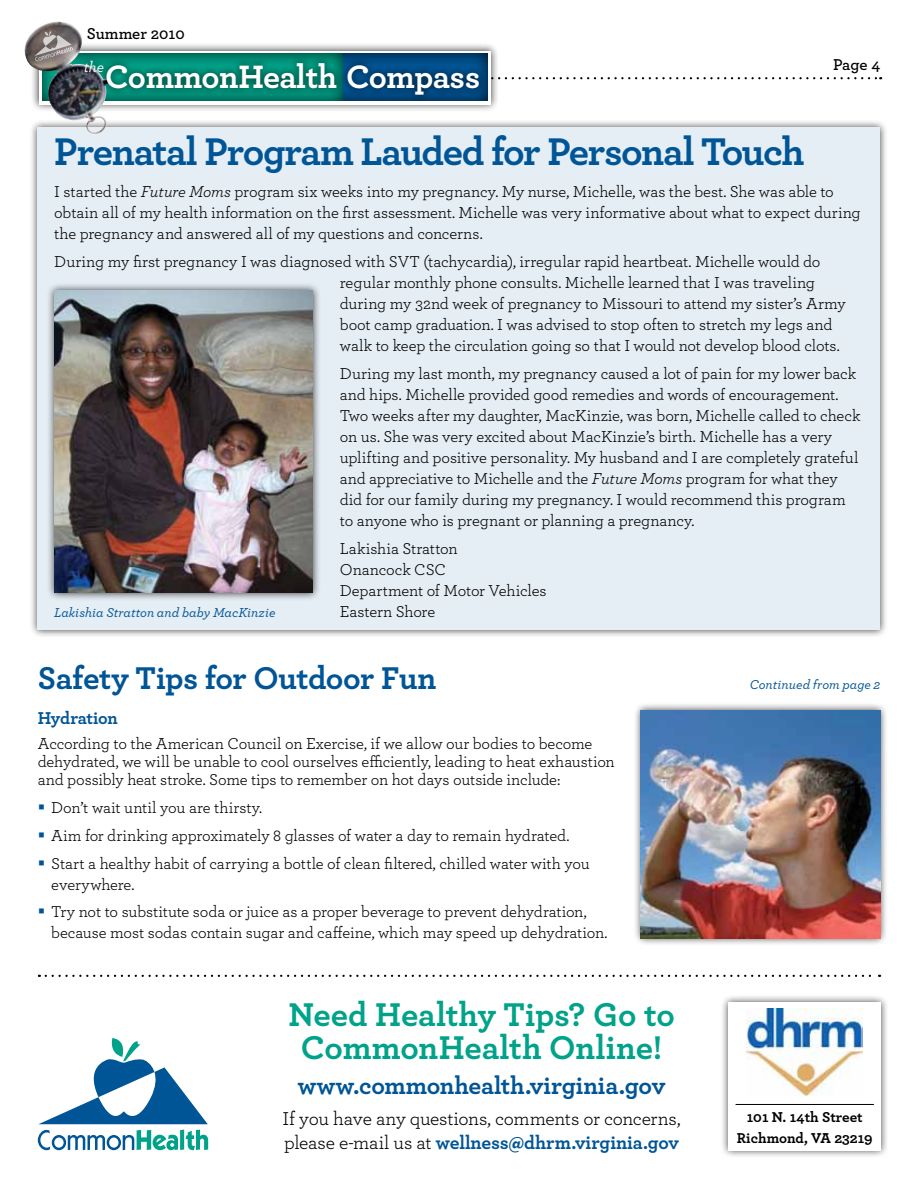
<style>
.page{position:relative;width:918px;height:1188px;background:#fff}
.page>*{position:absolute;margin:0;border:0;box-sizing:border-box;transform-origin:0 0}
.t1{font:700 40.5px "Archer";letter-spacing:-.04em;color:#005596}
.t2{font:700 34.5px/33px "Archer";color:#00a389;text-align:center}
.t3{font:700 33.9px "Archer";letter-spacing:-.015em;color:#fff}
.t4{font:700 33px "Archer";letter-spacing:-.015em;color:#005596}
.t5{font:700 25.5px "Archer";letter-spacing:-.01em;color:#005596}
.t6{font:19.5px/24px "Archer";letter-spacing:-.015em;color:#000}
.t7{font:700 18px "Archer";letter-spacing:-.015em;color:#005596}
.t8{font:16.5px/21px "Archer";letter-spacing:-.01em;color:#000}
.t9{font:600 16.5px "Archer";color:#000}
.t10{font:italic 500 15.3px "Archer";color:#fff}
.t11{font:700 15px/21px "Archer";color:#000;text-align:center}
.t12{font:italic 500 13.5px "Archer";color:#005596}
.s1{font-style:italic}
.s2{font-weight:700;color:#005596}
</style>
<div class="page">
<div style="left:30px;top:120px;width:859px;height:518px;background:#000;opacity:.75"></div>
<div style="left:38px;top:128px;width:842px;height:502px;background:#e6eef5"></div>
<svg style="left:46px;top:975px;width:834px;height:2px"></svg>
<svg style="left:499px;top:77px;width:382px;height:2px"></svg>
<div style="left:31px;top:42px;width:468px;height:71px;background:#000;opacity:.75"></div>
<div style="left:39px;top:51px;width:452px;height:53px;background:#fff"></div>
<div style="left:328px;top:53px;width:162px;height:51px;background:#000;opacity:.75"></div>
<div style="left:41px;top:53px;width:302px;height:51px;background:#000;opacity:.75"></div>
<img style="left:24px;top:21px;width:86px;height:114px">
<svg style="left:34px;top:31px;width:39px;height:31px"></svg>
<div style="left:76px;top:53px;width:34px;height:26px;background:#000;opacity:.75"></div>
<div style="left:99px;top:55px;width:387px;height:47px;background:#000;opacity:.75"></div>
<div style="left:720px;top:994px;width:169px;height:164px;background:#000;opacity:.75"></div>
<div style="left:729px;top:1002px;width:152px;height:148px;background:#fff"></div>
<img style="left:747px;top:1009px;width:116px;height:88px">
<hr style="left:736px;top:1104px;width:138px;height:1px;background:#000">
<svg style="left:38px;top:1038px;width:170px;height:112px"></svg>
<div style="left:46px;top:283px;width:275px;height:318px;background:#000;opacity:.75"></div>
<img style="left:54px;top:291px;width:259px;height:302px">
<div style="left:633px;top:702px;width:256px;height:244px;background:#000;opacity:.75"></div>
<img style="left:641px;top:710px;width:239px;height:228px">
<p class="t9" style="left:87px;top:22px;width:100px">Summer 2010</p>
<p class="t10" style="left:84px;top:56px;width:22px">the</p>
<h3 class="t3" style="left:105px;top:50px;width:377px">CommonHealth Compass</h3>
<h1 class="t1" style="left:54px;top:120px;width:752px">Prenatal Program Lauded for Personal Touch</h1>
<p class="t9" style="left:833px;top:52px;width:49px">Page 4</p>
<p class="t8" style="left:54px;top:180px;width:808px">I started the <span class="s1">Future Moms</span> program six weeks into my pregnancy. My nurse, Michelle, was the best. She was able to obtain all of my health information on the first assessment. Michelle was very informative about what to expect during the pregnancy and answered all of my questions and concerns.</p>
<p class="t8" style="left:340px;top:250px;width:507px;text-indent:-286px">During my first pregnancy I was diagnosed with SVT (tachycardia), irregular rapid heartbeat. Michelle would do regular monthly phone consults. Michelle learned that I was traveling during my 32nd week of pregnancy to Missouri to attend my sister’s Army boot camp graduation. I was advised to stop often to stretch my legs and walk to keep the circulation going so that I would not develop blood clots.</p>
<p class="t8" style="left:340px;top:362px;width:522px">During my last month, my pregnancy caused a lot of pain for my lower back and hips. Michelle provided good remedies and words of encouragement.<br>Two weeks after my daughter, MacKinzie, was born, Michelle called to check on us. She was very excited about MacKinzie’s birth. Michelle has a very uplifting and positive personality. My husband and I are completely grateful and appreciative to Michelle and the <span class="s1">Future Moms</span> program for what they did for our family during my pregnancy. I would recommend this program to anyone who is pregnant or planning a pregnancy.</p>
<p class="t8" style="left:340px;top:537px;width:208px">Lakishia Stratton<br>Onancock CSC<br>Department of Motor Vehicles<br>Eastern Shore</p>
<p class="t12" style="left:54px;top:602px;width:223px">Lakishia Stratton and baby MacKinzie</p>
<h3 class="t4" style="left:38px;top:652px;width:400px">Safety Tips for Outdoor Fun</h3>
<p class="t7" style="left:38px;top:704px;width:82px">Hydration</p>
<p class="t8" style="left:38px;top:734px;width:579px;line-height:18px">According to the American Council on Exercise, if we allow our bodies to become dehydrated, we will be unable to cool ourselves efficiently, leading to heat exhaustion and possibly heat stroke. Some tips to remember on hot days outside include:</p>
<p class="t8" style="left:51px;top:793px;width:540px;line-height:27.8px">Don’t wait until you are thirsty.<br>Aim for drinking approximately 8 glasses of water a day to remain hydrated.<br>Start a healthy habit of carrying a bottle of clean filtered, chilled water with you</p>
<p class="t8" style="left:51px;top:869px;width:537px;line-height:27.8px">everywhere.<br>Try not to substitute soda or juice as a proper beverage to prevent dehydration,</p>
<p class="t8" style="left:51px;top:922px;width:558px">because most sodas contain sugar and caffeine, which may speed up dehydration.</p>
<h2 class="t2" style="left:288px;top:995px;width:388px">Need Healthy Tips? Go to<br>CommonHealth Online!</h2>
<h3 class="t5" style="left:298px;top:1065px;width:369px">www.commonhealth.virginia.gov</h3>
<p class="t6" style="left:283px;top:1105px;width:400px">If you have any questions, comments or concerns, please e-mail us at <span class="s2">wellness@dhrm.virginia.gov</span></p>
<p class="t12" style="left:750px;top:675px;width:132px">Continued from page 2</p>
<p class="t11" style="left:737px;top:1105px;width:137px">101 N. 14th Street<br>Richmond, VA 23219</p>
</div>
